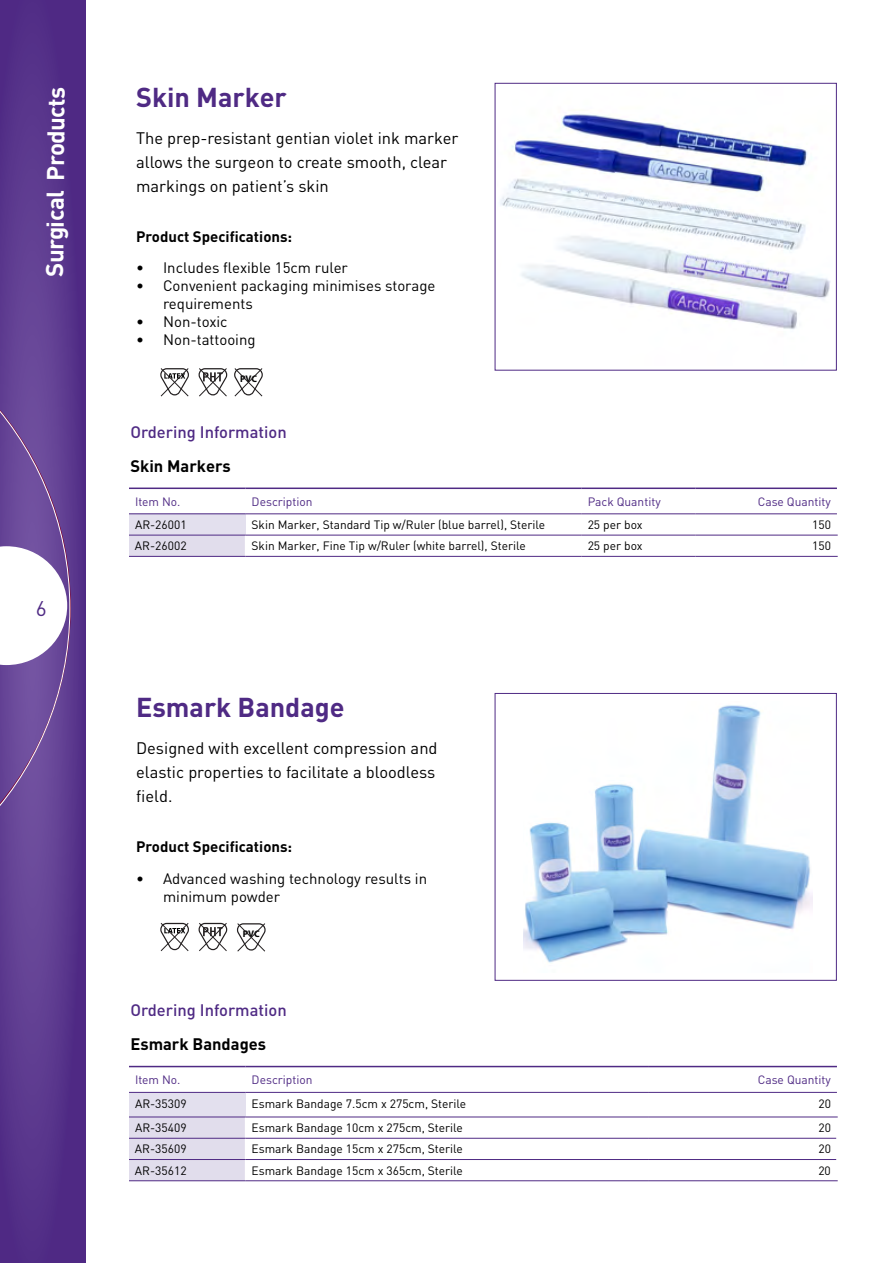
<style>
.page{position:relative;width:893px;height:1263px;background:#fff}
.page>*{position:absolute;margin:0;border:0;box-sizing:border-box;transform-origin:0 0}
.t1{font:700 27px "DIN";color:#4f2a84}
.t2{font:700 24px "DIN";letter-spacing:-.03em;color:#fff}
.t3{font:21px "DIN";color:#4f2a84}
.t4{font:16.5px/24px "DIN";color:#000}
.t5{font:500 16.5px "DIN";color:#4f2a84}
.t6{font:700 16.5px "DIN";color:#000}
.t7{font:15px/18px "DIN";color:#000}
.t8{font:700 15px "DIN";color:#000}
.t9{font:12px "DIN";color:#000}
.t10{font:12px "DIN";color:#4f2a84}
.t11{font:700 9.6px "Myriad Pro";letter-spacing:-.005em;color:#000}
</style>
<div class="page">
<svg style="left:199px;top:368px;width:28px;height:29px"></svg>
<svg style="left:160px;top:368px;width:29px;height:29px"></svg>
<svg style="left:234px;top:368px;width:29px;height:29px"></svg>
<svg style="left:0;top:0;width:85px;height:1263px;background:#56328a"></svg>
<svg style="left:0;top:295px;width:71px;height:626px;background:#7e62a6"></svg>
<svg style="left:129px;top:489px;width:708px;height:25px"></svg>
<div style="left:129px;top:514px;width:117px;height:21px;background:#e3e0ee"></div>
<div style="left:129px;top:535px;width:117px;height:21px;background:#e1ddec"></div>
<svg style="left:245px;top:536px;width:1px;height:19px"></svg>
<hr style="left:129px;top:487px;width:117px;height:2px;background:#4f2a84">
<hr style="left:246px;top:487px;width:336px;height:2px;background:#4f2a84">
<hr style="left:582px;top:487px;width:114px;height:2px;background:#4f2a84">
<hr style="left:696px;top:487px;width:141px;height:2px;background:#4f2a84">
<hr style="left:129px;top:514px;width:117px;height:1px;background:#4f2a84">
<hr style="left:246px;top:514px;width:336px;height:1px;background:#4f2a84">
<hr style="left:582px;top:514px;width:114px;height:1px;background:#4f2a84">
<hr style="left:696px;top:514px;width:141px;height:1px;background:#4f2a84">
<hr style="left:129px;top:556px;width:117px;height:1px;background:#4f2a84">
<hr style="left:246px;top:556px;width:336px;height:1px;background:#4f2a84">
<hr style="left:582px;top:556px;width:114px;height:1px;background:#4f2a84">
<hr style="left:696px;top:556px;width:142px;height:1px;background:#4f2a84">
<hr style="left:129px;top:535px;width:117px;height:1px;background:#4f2a84">
<hr style="left:246px;top:535px;width:336px;height:1px;background:#4f2a84">
<hr style="left:582px;top:535px;width:114px;height:1px;background:#4f2a84">
<hr style="left:696px;top:535px;width:142px;height:1px;background:#4f2a84">
<div style="left:495px;top:83px;width:342px;height:288px;border:1px solid #4f2a84"></div>
<svg style="left:129px;top:1067px;width:708px;height:25px"></svg>
<div style="left:129px;top:1092px;width:117px;height:25px;background:#e3e0ee"></div>
<div style="left:129px;top:1118px;width:117px;height:62px;background:#e1ddec"></div>
<hr style="left:129px;top:1092px;width:117px;height:1px;background:#4f2a84">
<hr style="left:246px;top:1092px;width:402px;height:1px;background:#4f2a84">
<hr style="left:648px;top:1092px;width:189px;height:1px;background:#4f2a84">
<hr style="left:129px;top:1117px;width:117px;height:1px;background:#4f2a84">
<hr style="left:246px;top:1117px;width:402px;height:1px;background:#4f2a84">
<hr style="left:648px;top:1117px;width:190px;height:1px;background:#4f2a84">
<hr style="left:129px;top:1138px;width:117px;height:1px;background:#4f2a84">
<hr style="left:246px;top:1138px;width:402px;height:1px;background:#4f2a84">
<hr style="left:648px;top:1138px;width:188px;height:1px;background:#4f2a84">
<hr style="left:129px;top:1159px;width:117px;height:1px;background:#4f2a84">
<hr style="left:246px;top:1159px;width:402px;height:1px;background:#4f2a84">
<hr style="left:648px;top:1159px;width:188px;height:1px;background:#4f2a84">
<hr style="left:129px;top:1180px;width:117px;height:1px;background:#4f2a84">
<hr style="left:246px;top:1180px;width:402px;height:1px;background:#4f2a84">
<hr style="left:648px;top:1180px;width:190px;height:1px;background:#4f2a84">
<hr style="left:129px;top:1066px;width:117px;height:1px;background:#4f2a84">
<hr style="left:246px;top:1066px;width:402px;height:1px;background:#4f2a84">
<hr style="left:648px;top:1066px;width:189px;height:1px;background:#4f2a84">
<div style="left:495px;top:693px;width:342px;height:288px;border:1px solid #4f2a84"></div>
<img style="left:524px;top:705px;width:288px;height:258px">
<svg style="left:199px;top:922px;width:28px;height:29px"></svg>
<svg style="left:160px;top:922px;width:29px;height:29px"></svg>
<svg style="left:237px;top:923px;width:29px;height:29px"></svg>
<img style="left:500px;top:110px;width:330px;height:220px">
<h2 class="t2" style="left:40px;top:277px;width:192px;rotate:-90deg">Surgical Products</h2>
<h1 class="t1" style="left:136px;top:79px;width:152px">Skin Marker</h1>
<h3 class="t4" style="left:136px;top:126px;width:324px">The prep-resistant gentian violet ink marker allows the surgeon to create smooth, clear markings on patient s’ skin</h3>
<p class="t8" style="left:136px;top:227px;width:158px">Product Specifications:</p>
<p class="t7" style="left:163px;top:259px;width:186px">Includes flexible 15cm ruler</p>
<p class="t7" style="left:136px;top:259px;width:9px">•</p>
<p class="t7" style="left:136px;top:277px;width:9px">•</p>
<p class="t7" style="left:136px;top:313px;width:9px">•</p>
<p class="t7" style="left:136px;top:331px;width:9px">•</p>
<p class="t7" style="left:163px;top:277px;width:274px">Convenient packaging minimises storage</p>
<p class="t7" style="left:163px;top:295px;width:91px">requirements<br>Non-toxic</p>
<p class="t7" style="left:163px;top:331px;width:94px">Non-tattooing</p>
<p class="t11" style="left:240px;top:373px;width:18px">PVC</p>
<h3 class="t5" style="left:130px;top:421px;width:158px">Ordering Information</h3>
<h3 class="t3" style="left:36px;top:596px;width:12px">6</h3>
<h3 class="t6" style="left:130px;top:455px;width:102px">Skin Markers</h3>
<p class="t10" style="left:135px;top:494px;width:47px">Item No.</p>
<p class="t10" style="left:252px;top:494px;width:63px">Description</p>
<p class="t9" style="left:135px;top:518px;width:53px">AR-26001</p>
<p class="t9" style="left:252px;top:518px;width:295px">Skin Marker, Standard Tip w/Ruler (blue barrel ,) Sterile</p>
<p class="t9" style="left:135px;top:539px;width:53px">AR-26002</p>
<p class="t9" style="left:252px;top:539px;width:276px">Skin Marker, Fine Tip w/Ruler (white barrel ,) Sterile</p>
<h1 class="t1" style="left:136px;top:689px;width:210px">Esmark Bandage</h1>
<h3 class="t4" style="left:136px;top:737px;width:303px">Designed with excellent compression and elastic properties to facilitate a bloodless field.</h3>
<p class="t8" style="left:136px;top:837px;width:158px">Product Specifications:</p>
<p class="t7" style="left:136px;top:869px;width:9px">•</p>
<p class="t7" style="left:163px;top:869px;width:266px">Advanced washing technology results in</p>
<p class="t7" style="left:163px;top:887px;width:119px">minimum powder</p>
<p class="t11" style="left:243px;top:928px;width:18px">PVC</p>
<h3 class="t5" style="left:130px;top:999px;width:158px">Ordering Information</h3>
<h3 class="t6" style="left:130px;top:1034px;width:137px">Esmark Bandages</h3>
<p class="t10" style="left:135px;top:1073px;width:47px">Item No.</p>
<p class="t10" style="left:252px;top:1073px;width:63px">Description</p>
<p class="t9" style="left:135px;top:1096px;width:53px">AR-35309</p>
<p class="t9" style="left:252px;top:1096px;width:216px">Esmark Bandage 7.5cm x 275cm, Sterile</p>
<p class="t9" style="left:135px;top:1121px;width:53px">AR-35409</p>
<p class="t9" style="left:252px;top:1121px;width:213px">Esmark Bandage 10cm x 275cm, Sterile</p>
<p class="t9" style="left:135px;top:1142px;width:53px">AR-35609</p>
<p class="t9" style="left:252px;top:1142px;width:213px">Esmark Bandage 15cm x 275cm, Sterile</p>
<p class="t9" style="left:135px;top:1163px;width:53px">AR-35612</p>
<p class="t9" style="left:252px;top:1163px;width:213px">Esmark Bandage 15cm x 365cm, Sterile</p>
<p class="t10" style="left:588px;top:494px;width:75px">Pack Quantity</p>
<p class="t9" style="left:588px;top:518px;width:56px">25 per box</p>
<p class="t9" style="left:588px;top:539px;width:56px">25 per box</p>
<p class="t10" style="left:758px;top:494px;width:75px">Case Quantity</p>
<p class="t9" style="left:812px;top:518px;width:20px">150</p>
<p class="t9" style="left:812px;top:539px;width:20px">150</p>
<p class="t10" style="left:758px;top:1073px;width:75px">Case Quantity</p>
<p class="t9" style="left:818px;top:1096px;width:14px">20</p>
<p class="t9" style="left:818px;top:1121px;width:14px">20</p>
<p class="t9" style="left:818px;top:1142px;width:14px">20</p>
<p class="t9" style="left:818px;top:1163px;width:14px">20</p>
</div>
